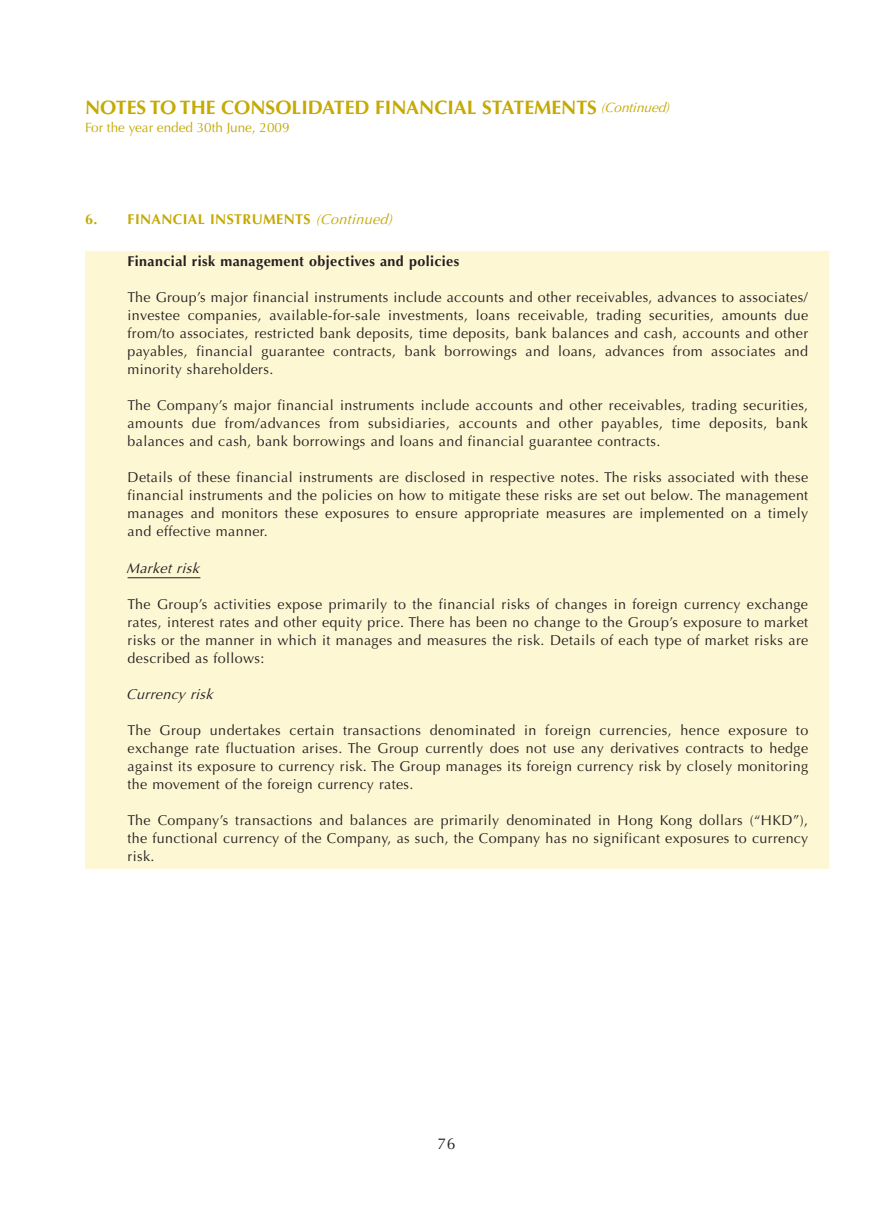
<style>
.page{position:relative;width:893px;height:1212px;background:#fff}
.page>*{position:absolute;margin:0;border:0;box-sizing:border-box;transform-origin:0 0}
.t1{font:700 19.5px "Optima LT Std";color:#c5a904}
.t2{font:15.75px "Optima LT Std";color:#231f20}
.t3{font:14.25px/18px "Optima LT Std";letter-spacing:.03em;color:#231f20;text-align:justify}
.t4{font:700 14.25px "Optima LT Std";letter-spacing:.03em;color:#231f20}
.t5{font:700 14.25px "Optima LT Std";letter-spacing:.03em;color:#c5a904}
.t6{font:italic 14.25px "Optima LT Std";color:#231f20}
.t7{font:13.5px "Optima LT Std";color:#c5a904}
.s1{font-weight:400;font-style:italic;font-size:13.5px}
.s2{font-weight:400;font-style:italic}
</style>
<div class="page">
<div style="left:85px;top:251px;width:744px;height:618px;background:#fef7d4"></div>
<hr style="left:128px;top:577px;width:72px;height:1px;background:#231f20">
<h1 class="t1" style="left:85px;top:96px;width:590px">NOTES TO THE CONSOLIDATED FINANCIAL STATEMENTS <span class="s1">(Continued)</span></h1>
<p class="t7" style="left:85px;top:119px;width:206px">For the year ended 30th June, 2009</p>
<p class="t5" style="left:85px;top:211px;width:313px">6. FINANCIAL INSTRUMENTS <span class="s2">(Continued)</span></p>
<p class="t4" style="left:128px;top:253px;width:333px">Financial risk management objectives and policies</p>
<p class="t3" style="left:128px;top:289px;width:682px">The Group’s major financial instruments include accounts and other receivables, advances to associates/ investee companies, available-for-sale investments, loans receivable, trading securities, amounts due from/to associates, restricted bank deposits, time deposits, bank balances and cash, accounts and other payables, financial guarantee contracts, bank borrowings and loans, advances from associates and minority shareholders.</p>
<p class="t3" style="left:128px;top:397px;width:682px">The Company’s major financial instruments include accounts and other receivables, trading securities, amounts due from/advances from subsidiaries, accounts and other payables, time deposits, bank balances and cash, bank borrowings and loans and financial guarantee contracts.</p>
<p class="t3" style="left:128px;top:469px;width:682px">Details of these financial instruments are disclosed in respective notes. The risks associated with these financial instruments and the policies on how to mitigate these risks are set out below. The management manages and monitors these exposures to ensure appropriate measures are implemented on a timely and effective manner.</p>
<p class="t6" style="left:126px;top:559px;width:79px">Marketrisk</p>
<p class="t3" style="left:128px;top:595px;width:682px">The Group’s activities expose primarily to the financial risks of changes in foreign currency exchange rates, interest rates and other equity price. There has been no change to the Group’s exposure to market risks or the manner in which it manages and measures the risk. Details of each type of market risks are described as follows:</p>
<p class="t6" style="left:126px;top:685px;width:92px">Currencyrisk</p>
<p class="t3" style="left:128px;top:721px;width:682px">The Group undertakes certain transactions denominated in foreign currencies, hence exposure to exchange rate fluctuation arises. The Group currently does not use any derivatives contracts to hedge against its exposure to currency risk. The Group manages its foreign currency risk by closely monitoring the movement of the foreign currency rates.</p>
<p class="t3" style="left:128px;top:811px;width:682px">The Company’s transactions and balances are primarily denominated in Hong Kong dollars (“HKD”), the functional currency of the Company, as such, the Company has no significant exposures to currency risk.</p>
<p class="t2" style="left:437px;top:1134px;width:19px">76</p>
</div>
